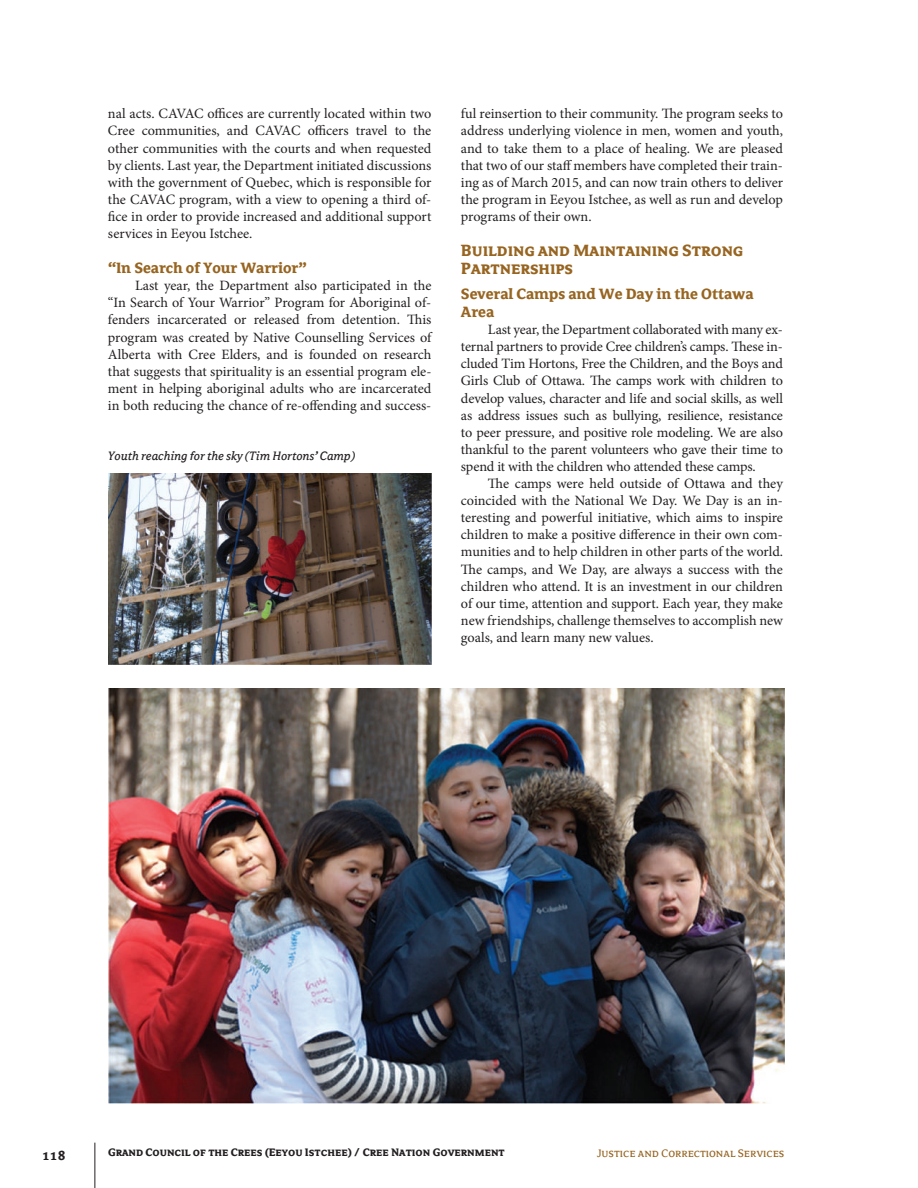
<style>
.page{position:relative;width:918px;height:1188px;background:#fff}
.page>*{position:absolute;margin:0;border:0;box-sizing:border-box;transform-origin:0 0}
.t1{font:18px/18px "Avance Bold SC";color:#976521}
.t2{font:700 16.5px/18px "Avance";color:#976521}
.t3{font:700 15px "Avance";color:#231f20}
.t4{font:14.25px/17.1px "Minion Pro";letter-spacing:-.005em;color:#231f20;text-align:justify}
.t5{font:italic 13.5px "Avance";color:#231f20}
.t6{font:12px "Avance Bold SC";color:#231f20}
.t7{font:12px "Avance Regular SC";color:#976521}
</style>
<div class="page">
<hr style="left:94px;top:1143px;width:1px;height:45px;background:#231f20">
<img style="left:108px;top:689px;width:676px;height:415px">
<img style="left:108px;top:473px;width:323px;height:191px">
<p class="t4" style="left:108px;top:105px;width:325px">nal acts. CAVAC offices are currently located within two Cree communities, and CAVAC officers travel to the other communities with the courts and when requested by clients. Last year, the Department initiated discussions with the government of Quebec, which is responsible for the CAVAC program, with a view to opening a third of&shy;fice in order to provide increased and additional support services in Eeyou Istchee.</p>
<p class="t2" style="left:108px;top:259px;width:200px">“In Search of Your Warrior”</p>
<p class="t4" style="left:108px;top:277px;width:325px;text-indent:27px">Last year, the Department also participated in the “In Search of Your Warrior” Program for Aboriginal of&shy;fenders incarcerated or released from detention. This program was created by Native Counselling Services of Alberta with Cree Elders, and is founded on research that suggests that spirituality is an essential program ele&shy;ment in helping aboriginal adults who are incarcerated in both reducing the chance of re-offending and success-</p>
<p class="t5" style="left:108px;top:449px;width:249px">Youth reaching for the sky (Tim Hortons’ Camp)</p>
<p class="t4" style="left:461px;top:105px;width:324px">ful reinsertion to their community. The program seeks to address underlying violence in men, women and youth, and to take them to a place of healing. We are pleased that two of our staff members have completed their train&shy;ing as of March 2015, and can now train others to deliver the program in Eeyou Istchee, as well as run and develop programs of their own.</p>
<p class="t1" style="left:461px;top:242px;width:284px">Building and Maintaining Strong<br>Partnerships</p>
<p class="t2" style="left:461px;top:285px;width:294px">Several Camps and We Day in the Ottawa<br>Area</p>
<p class="t4" style="left:461px;top:321px;width:324px;text-indent:27px">Last year, the Department collaborated with many ex&shy;ternal partners to provide Cree children’s camps. These in&shy;cluded Tim Hortons, Free the Children, and the Boys and Girls Club of Ottawa. The camps work with children to develop values, character and life and social skills, as well as address issues such as bullying, resilience, resistance to peer pressure, and positive role modeling. We are also thankful to the parent volunteers who gave their time to spend it with the children who attended these camps.</p>
<p class="t4" style="left:461px;top:475px;width:324px;text-indent:27px">The camps were held outside of Ottawa and they coincided with the National We Day. We Day is an in&shy;teresting and powerful initiative, which aims to inspire children to make a positive difference in their own com&shy;munities and to help children in other parts of the world.<br>The camps, and We Day, are always a success with the children who attend. It is an investment in our children of our time, attention and support. Each year, they make new friendships, challenge themselves to accomplish new goals, and learn many new values.</p>
<p class="t3" style="left:42px;top:1147px;width:25px">118</p>
<p class="t6" style="left:108px;top:1146px;width:398px">Grand Council of the Crees (Eeyou Istchee) / Cree Nation Government</p>
<p class="t7" style="left:597px;top:1147px;width:189px">Justice and Correctional Services</p>
</div>
